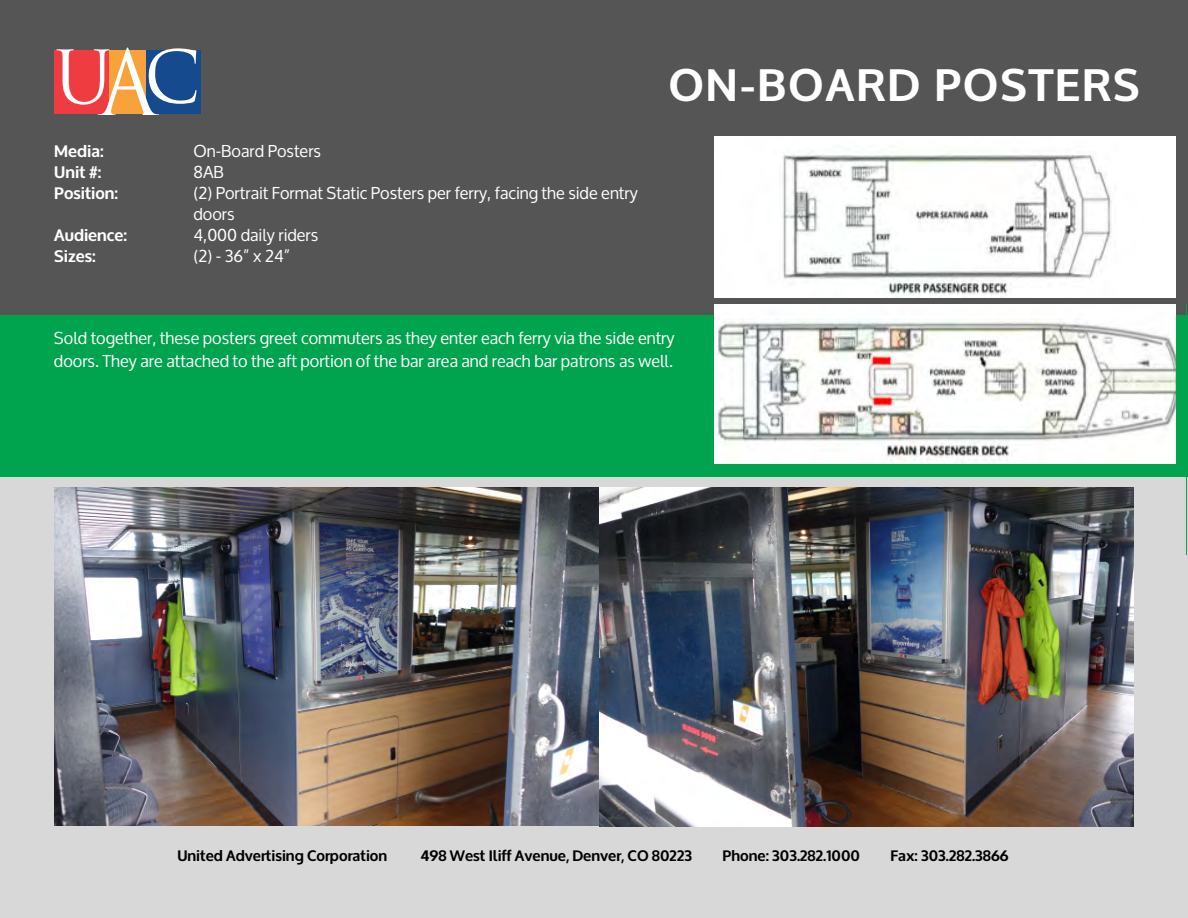
<style>
.page{position:relative;width:1188px;height:918px;background:#fff}
.page>*{position:absolute;margin:0;border:0;box-sizing:border-box;transform-origin:0 0}
.t1{font:700 45px "Oxygen";letter-spacing:.05em;color:#fff}
.t2{font:16.5px/21px "Oxygen";color:#fff}
.t3{font:700 16.5px/21px "Oxygen";color:#fff}
.t4{font:700 15px "Oxygen";color:#000}
</style>
<div class="page">
<div style="left:0;top:304px;width:1188px;height:251px;background:#00a44e"></div>
<div style="left:0;top:477px;width:1188px;height:441px;background:#d8d8d8"></div>
<div style="left:0;top:0;width:1188px;height:315px;background:#555"></div>
<img style="left:714px;top:304px;width:461px;height:160px">
<img style="left:714px;top:136px;width:461px;height:161px">
<img style="left:54px;top:487px;width:1080px;height:339px">
<div style="left:145px;top:50px;width:56px;height:64px;background:#154a8e"></div>
<div style="left:54px;top:50px;width:55px;height:64px;background:#ef3c41"></div>
<svg style="left:56px;top:48px;width:140px;height:66px"></svg>
<p class="t3" style="left:54px;top:141px;width:65px">Media:<br>Unit #:<br>Position:</p>
<p class="t3" style="left:54px;top:225px;width:74px">Audience:<br>Sizes:</p>
<p class="t2" style="left:193px;top:141px;width:446px">On-Board Posters<br>8AB<br>(2) Portrait Format Static Posters per ferry, facing the side entry doors<br>4,000 daily riders<br>(2) - 36” x 24”</p>
<h1 class="t1" style="left:669px;top:58px;width:472px">ON-BOARD POSTERS</h1>
<p class="t2" style="left:54px;top:327px;width:622px;line-height:22.5px">Sold together, these posters greet commuters as they enter each ferry via the side entry doors. They are attached to the aft portion of the bar area and reach bar patrons as well.</p>
<p class="t4" style="left:177px;top:847px;width:211px">United Advertising Corporation</p>
<p class="t4" style="left:420px;top:847px;width:273px">498 West Iliff Avenue, Denver, CO 80223</p>
<p class="t4" style="left:723px;top:847px;width:139px">Phone: 303.282.1000</p>
<p class="t4" style="left:891px;top:847px;width:119px">Fax: 303.282.3866</p>
</div>
